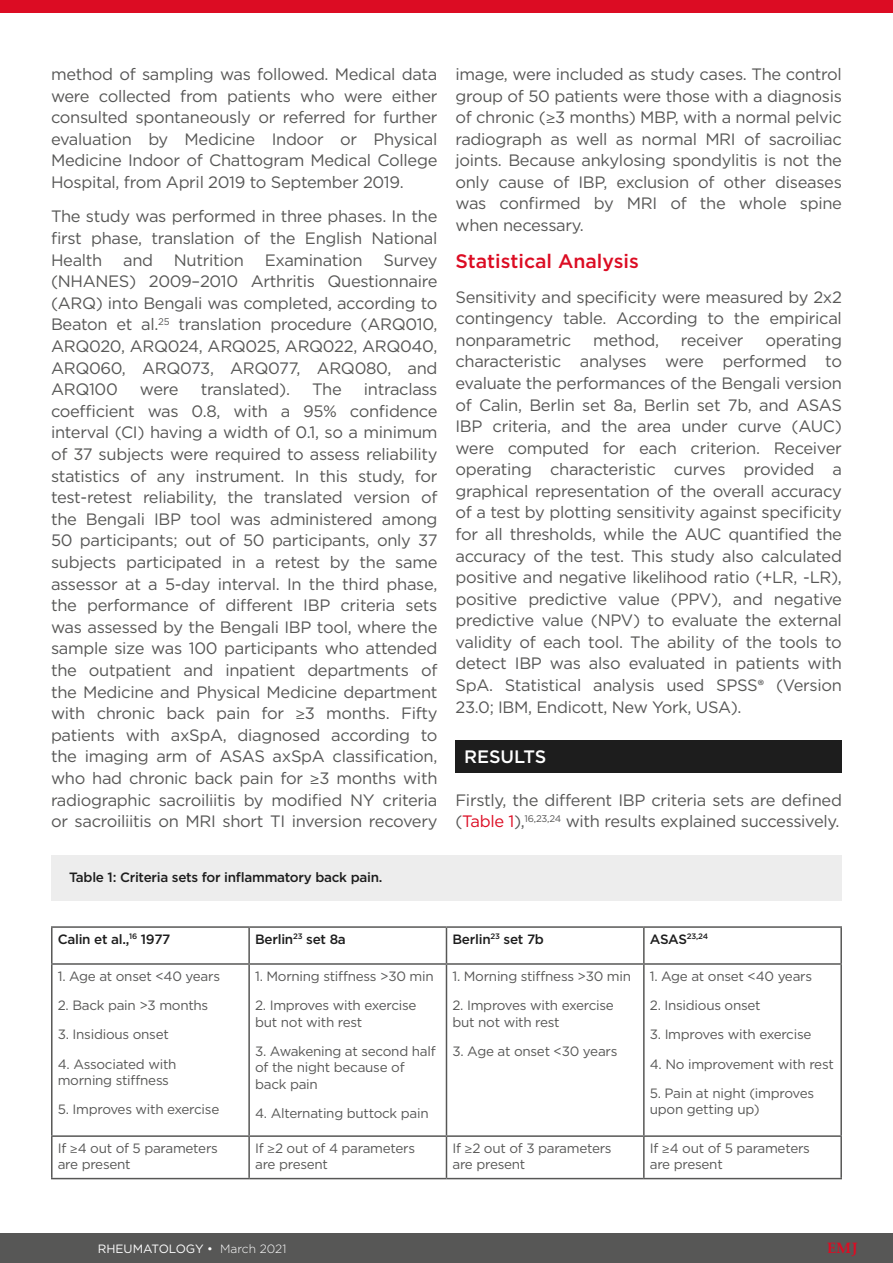
<style>
.page{position:relative;width:893px;height:1263px;background:#fff}
.page>*{position:absolute;margin:0;border:0;box-sizing:border-box;transform-origin:0 0}
.H2__Heading_2{font:500 19.5px "Gotham";color:#dc0c23}
.H1__Heading_1{font:500 18px "Gotham";color:#fff}
.Body_Text__Justifica{font:16.5px/21.6px "Gotham";letter-spacing:-.02em;color:#575756;text-align:justify}
.t1{font:700 15px "Palatino Linotype";color:#dc0c23}
.Body_Text{font:13.5px/16.5px "Gotham";letter-spacing:-.02em;color:#575756}
.Body_Text-2{font:500 13.5px "Gotham";letter-spacing:-.02em;color:#1d1d1d}
.t2{font:12px "Gotham";color:#fff}
.Body_Text-3{font:500 7.8px "Gotham";color:#1d1d1d}
.s1{font-family:"Myriad Pro"}
.s2{color:#dc0c23}
.s3{font-size:13.5px}
.s4{font-weight:300}
</style>
<div class="page">
<div style="left:0;top:0;width:893px;height:13px;background:#dc0c23"></div>
<div style="left:0;top:1233px;width:893px;height:30px;background:#575756"></div>
<div style="left:455px;top:740px;width:387px;height:33px;background:#1d1d1d"></div>
<div style="left:51px;top:855px;width:791px;height:45px;background:#ededed"></div>
<hr style="left:51px;top:926px;width:198px;height:2px;background:#575756">
<hr style="left:51px;top:928px;width:2px;height:35px;background:#575756">
<hr style="left:249px;top:926px;width:197px;height:2px;background:#575756">
<hr style="left:248px;top:928px;width:2px;height:35px;background:#575756">
<hr style="left:446px;top:926px;width:198px;height:2px;background:#575756">
<hr style="left:446px;top:928px;width:1px;height:35px;background:#575756">
<hr style="left:644px;top:926px;width:198px;height:2px;background:#575756">
<hr style="left:643px;top:928px;width:2px;height:35px;background:#575756">
<hr style="left:840px;top:928px;width:2px;height:35px;background:#575756">
<hr style="left:51px;top:963px;width:198px;height:2px;background:#575756">
<hr style="left:51px;top:965px;width:2px;height:170px;background:#575756">
<hr style="left:249px;top:963px;width:197px;height:2px;background:#575756">
<hr style="left:248px;top:965px;width:2px;height:170px;background:#575756">
<hr style="left:446px;top:963px;width:198px;height:2px;background:#575756">
<hr style="left:446px;top:965px;width:1px;height:170px;background:#575756">
<hr style="left:644px;top:963px;width:198px;height:2px;background:#575756">
<hr style="left:643px;top:965px;width:2px;height:170px;background:#575756">
<hr style="left:840px;top:965px;width:2px;height:170px;background:#575756">
<hr style="left:51px;top:1135px;width:198px;height:2px;background:#575756">
<hr style="left:51px;top:1137px;width:2px;height:41px;background:#575756">
<hr style="left:249px;top:1135px;width:197px;height:2px;background:#575756">
<hr style="left:248px;top:1137px;width:2px;height:41px;background:#575756">
<hr style="left:446px;top:1135px;width:198px;height:2px;background:#575756">
<hr style="left:446px;top:1137px;width:1px;height:41px;background:#575756">
<hr style="left:644px;top:1135px;width:198px;height:2px;background:#575756">
<hr style="left:643px;top:1137px;width:2px;height:41px;background:#575756">
<hr style="left:840px;top:1137px;width:2px;height:41px;background:#575756">
<hr style="left:51px;top:1178px;width:198px;height:1px;background:#575756">
<hr style="left:249px;top:1178px;width:197px;height:1px;background:#575756">
<hr style="left:446px;top:1178px;width:198px;height:1px;background:#575756">
<hr style="left:644px;top:1178px;width:198px;height:1px;background:#575756">
<p class="Body_Text__Justifica" style="left:51px;top:63px;width:388px">method of sampling was followed. Medical data were collected from patients who were either consulted spontaneously or referred for further evaluation by Medicine Indoor or Physical Medicine Indoor of Chattogram Medical College Hospital, from April 2019 to September 2019.</p>
<p class="Body_Text__Justifica" style="left:51px;top:205px;width:388px">The study was performed in three phases. In the first phase, translation of the English National Health</p>
<p class="Body_Text__Justifica" style="left:123px;top:249px;width:32px">and</p>
<p class="Body_Text__Justifica" style="left:174px;top:249px;width:72px">Nutrition</p>
<p class="Body_Text__Justifica" style="left:265px;top:249px;width:99px">Examination</p>
<p class="Body_Text__Justifica" style="left:51px;top:249px;width:388px;text-indent:332px">Survey (NHANES) 2009–2010 Arthritis Questionnaire (ARQ) into Bengali was completed, according to Beaton et al.<sup>25</sup> translation procedure (ARQ010, ARQ020, ARQ024, ARQ025, ARQ022, ARQ040, ARQ060, ARQ073, ARQ077, ARQ080, and ARQ100</p>
<p class="Body_Text__Justifica" style="left:51px;top:378px;width:388px;text-indent:313px">intraclass coefficient was 0.8, with a 95% confidence interval (CI) having a width of 0.1, so a minimum of 37 subjects were required to assess reliability statistics of any instrument. In this study, for test-retest reliability, the translated version of the Bengali IBP tool was administered among 50 participants; out of 50 participants, only 37 subjects participated in a retest by the same assessor at a 5-day interval. In the third phase, the performance of different IBP criteria sets was assessed by the Bengali IBP tool, where the sample size was 100 participants who attended the outpatient and inpatient departments of the Medicine and Physical Medicine department with chronic back pain for <span class="s1">≥</span>3 months. Fifty patients with axSpA, diagnosed according to the imaging arm of ASAS axSpA classification, who had chronic back pain for <span class="s1">≥</span>3 months with radiographic sacroiliitis by modified NY criteria or sacroiliitis on MRI short TI inversion recovery</p>
<p class="Body_Text__Justifica" style="left:140px;top:378px;width:40px">were</p>
<p class="Body_Text__Justifica" style="left:201px;top:378px;width:91px">translated).</p>
<p class="Body_Text__Justifica" style="left:312px;top:378px;width:31px">The</p>
<p class="Body_Text-2" style="left:69px;top:869px;width:315px">Table 1: Criteria sets for inflammatory back pain.</p>
<p class="Body_Text__Justifica" style="left:455px;top:63px;width:388px">image, were included as study cases. The control group of 50 patients were those with a diagnosis of chronic (<span class="s1">≥</span>3 months) MBP, with a normal pelvic radiograph as well as normal MRI of sacroiliac joints. Because ankylosing spondylitis is not the only cause of IBP, exclusion of other diseases was confirmed by MRI of the whole spine when necessary.</p>
<p class="H2__Heading_2" style="left:455px;top:249px;width:185px">Statistical Analysis</p>
<p class="Body_Text__Justifica" style="left:455px;top:286px;width:388px">Sensitivity and specificity were measured by 2x2 contingency table. According to the empirical nonparametric</p>
<p class="Body_Text__Justifica" style="left:593px;top:329px;width:67px">method,</p>
<p class="Body_Text__Justifica" style="left:681px;top:329px;width:64px">receiver</p>
<p class="Body_Text__Justifica" style="left:455px;top:329px;width:388px;text-indent:310px">operating characteristic analyses were performed to evaluate the performances of the Bengali version of Calin, Berlin set 8a, Berlin set 7b, and ASAS IBP criteria, and the area under curve (AUC) were computed for each criterion. Receiver operating characteristic curves provided a graphical representation of the overall accuracy of a test by plotting sensitivity against specificity for all thresholds, while the AUC quantified the accuracy of the test. This study also calculated positive and negative likelihood ratio (+LR, -LR), positive predictive value (PPV), and negative predictive value (NPV) to evaluate the external validity of each tool. The ability of the tools to detect IBP was also evaluated in patients with SpA. Statistical analysis used SPSS<span class="s1">®</span> (Version 23.0; IBM, Endicott, New York, USA).</p>
<p class="H1__Heading_1" style="left:464px;top:744px;width:84px">RESULTS</p>
<p class="Body_Text__Justifica" style="left:455px;top:788px;width:388px">Firstly, the different IBP criteria sets are defined (<span class="s2">Table 1</span>),<sup>16,23,24</sup> with results explained successively.</p>
<p class="Body_Text-2" style="left:58px;top:930px;width:114px">Calin et al.,<sup>16</sup> 1977</p>
<p class="Body_Text-2" style="left:255px;top:930px;width:92px">Berlin<sup>23</sup> set 8a</p>
<p class="Body_Text-2" style="left:452px;top:930px;width:93px">Berlin<sup>23</sup> set 7b</p>
<p class="Body_Text-3" style="left:650px;top:931px;width:60px"><span class="s3">ASAS</span>23,24</p>
<p class="Body_Text" style="left:58px;top:967px;width:164px">1. Age at onset &lt;40 years</p>
<p class="Body_Text" style="left:58px;top:997px;width:152px">2. Back pain &gt;3 months</p>
<p class="Body_Text" style="left:58px;top:1026px;width:113px">3. Insidious onset</p>
<p class="Body_Text" style="left:58px;top:1055px;width:120px">4. Associated with morning stiffness</p>
<p class="Body_Text" style="left:58px;top:1101px;width:163px">5. Improves with exercise</p>
<p class="Body_Text" style="left:255px;top:967px;width:180px">1. Morning stiffness &gt;30 min</p>
<p class="Body_Text" style="left:255px;top:997px;width:163px">2. Improves with exercise but not with rest</p>
<p class="Body_Text" style="left:255px;top:1042px;width:182px">3. Awakening at second half of the night because of back pain</p>
<p class="Body_Text" style="left:255px;top:1105px;width:175px">4. Alternating buttock pain</p>
<p class="Body_Text" style="left:452px;top:967px;width:180px">1. Morning stiffness &gt;30 min</p>
<p class="Body_Text" style="left:452px;top:997px;width:163px">2. Improves with exercise but not with rest</p>
<p class="Body_Text" style="left:452px;top:1042px;width:166px">3. Age at onset &lt;30 years</p>
<p class="Body_Text" style="left:650px;top:967px;width:164px">1. Age at onset &lt;40 years</p>
<p class="Body_Text" style="left:650px;top:997px;width:112px">2. Insidious onset</p>
<p class="Body_Text" style="left:650px;top:1026px;width:163px">3. Improves with exercise</p>
<p class="Body_Text" style="left:650px;top:1055px;width:185px">4. No improvement with rest</p>
<p class="Body_Text" style="left:650px;top:1084px;width:166px">5. Pain at night (improves upon getting up)</p>
<p class="Body_Text" style="left:58px;top:1139px;width:162px">If <span class="s1">≥</span>4 out of 5 parameters are present</p>
<p class="Body_Text" style="left:255px;top:1139px;width:161px">If <span class="s1">≥</span>2 out of 4 parameters are present</p>
<p class="Body_Text" style="left:452px;top:1139px;width:161px">If <span class="s1">≥</span>2 out of 3 parameters are present</p>
<p class="Body_Text" style="left:650px;top:1139px;width:162px">If <span class="s1">≥</span>4 out of 5 parameters are present</p>
<p class="t2" style="left:98px;top:1241px;width:190px">RHEUMATOLOGY • <span class="s4">March 2021</span></p>
<p class="t1" style="left:827px;top:1238px;width:32px">EMJ</p>
</div>
